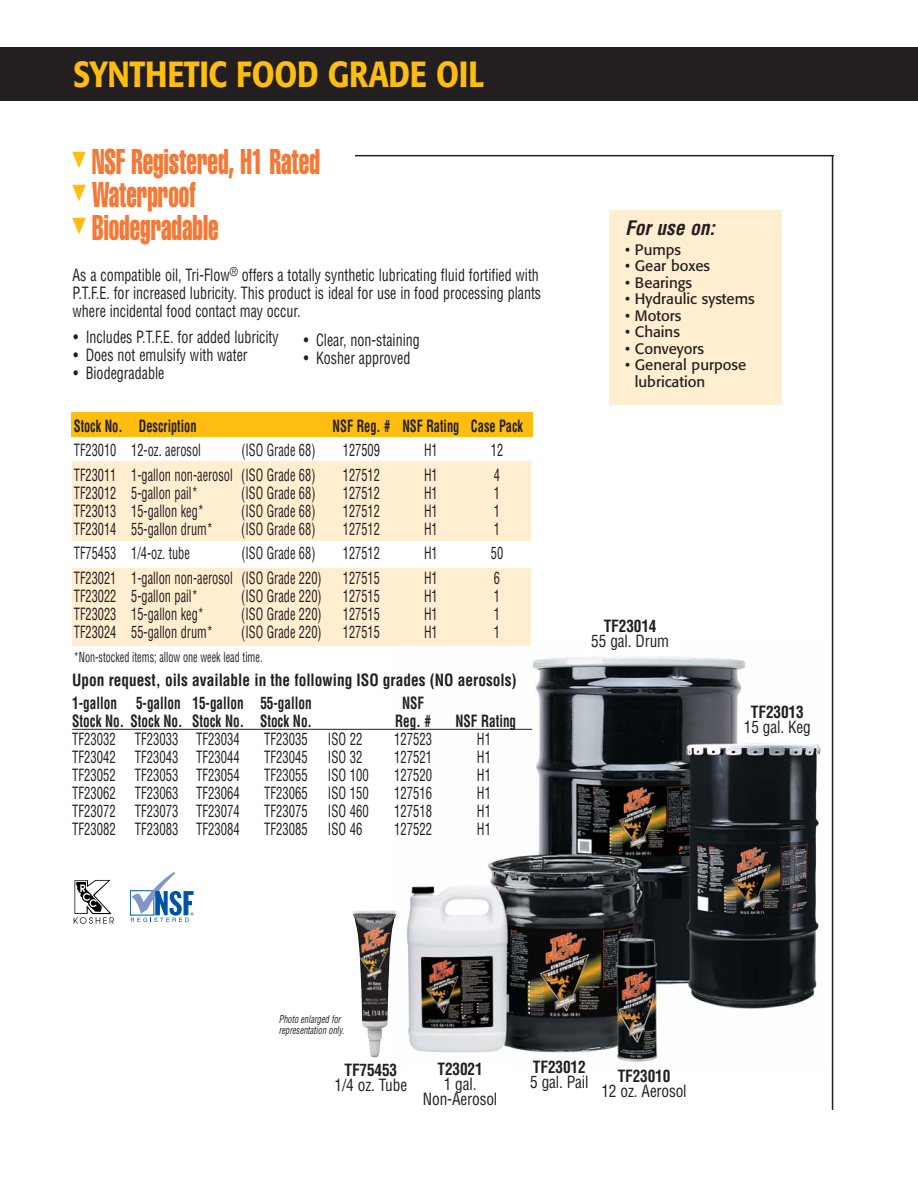
<style>
.page{position:relative;width:918px;height:1188px;background:#fff}
.page>*{position:absolute;margin:0;border:0;box-sizing:border-box;transform-origin:0 0}
.t1{font:500 36px "Formata";letter-spacing:-.01em;color:#febd10;scale:.85 1}
.t2{font:extra-condensed 35.25px "Helvetica";color:#f47836;scale:.7 1}
.t3{font:italic 700 condensed 19.5px "Helvetica";color:#231f20}
.t4{font:condensed 16.5px "Helvetica";color:#231f20;scale:.75 1}
.t5{font:condensed 16.5px/18px "Helvetica";color:#231f20;scale:.85 1}
.t6{font:condensed 16.5px "Helvetica";color:#231f20;scale:.77 1}
.t7{font:700 condensed 16.5px/22.5px "Helvetica";color:#231f20;scale:.93 1}
.t8{font:condensed 16.5px/15px "Helvetica";color:#231f20;text-align:center;scale:.93 1}
.t9{font:700 condensed 16.5px "Helvetica";color:#231f20;scale:.8 1}
.t10{font:700 condensed 16.5px "Helvetica";color:#231f20;scale:.75 1}
.t11{font:15px/16.5px "Formata";color:#231f20}
.t12{font:condensed 13.5px "Helvetica";color:#231f20;scale:.75 1}
.t13{font:italic condensed 10.5px/10.5px "Helvetica";color:#231f20;scale:.8 1}
</style>
<div class="page">
<div style="left:130px;top:891px;width:24px;height:24px;border:1px solid #0054a6"></div>
<svg style="left:131px;top:872px;width:63px;height:50px"></svg>
<img style="left:396px;top:645px;width:425px;height:417px">
<div style="left:72px;top:568px;width:459px;height:77px;background:#ffeecf"></div>
<div style="left:72px;top:462px;width:459px;height:79px;background:#ffeecf"></div>
<div style="left:71px;top:412px;width:461px;height:24px;background:#febd10"></div>
<div style="left:609px;top:211px;width:173px;height:194px;background:#ffeecf"></div>
<div style="left:0;top:47px;width:918px;height:54px;background:#231f20"></div>
<div style="left:412px;top:1061px;width:96px;height:49px;background:#fff"></div>
<hr style="left:832px;top:156px;width:1px;height:954px;background:#231f20">
<hr style="left:355px;top:155px;width:479px;height:1px;background:#231f20">
<div style="left:581px;top:619px;width:99px;height:36px;background:#fff"></div>
<svg style="left:73px;top:880px;width:41px;height:44px"></svg>
<img style="left:352px;top:910px;width:45px;height:148px">
<hr style="left:72px;top:729px;width:460px;height:1px;background:#231f20">
<h1 class="t1" style="left:73px;top:58px;width:486px">SYNTHETIC FOOD GRADE OIL</h1>
<h2 class="t2" style="left:72px;top:149px;width:356px"><sup>▼</sup> NSF Registered, H1 Rated</h2>
<h2 class="t2" style="left:72px;top:182px;width:179px"><sup>▼</sup> Waterproof</h2>
<h2 class="t2" style="left:72px;top:215px;width:211px"><sup>▼</sup> Biodegradable</h2>
<p class="t5" style="left:72px;top:267px;width:553px">As a compatible oil, Tri-Flow<sup>®</sup> offers a totally synthetic lubricating fluid fortified with<br>P.T.F.E. for increased lubricity. This product is ideal for use in food processing plants where incidental food contact may occur.</p>
<p class="t5" style="left:73px;top:330px;width:243px">• Includes P.T.F.E. for added lubricity</p>
<p class="t5" style="left:73px;top:348px;width:206px">• Does not emulsify with water</p>
<p class="t5" style="left:73px;top:366px;width:109px">• Biodegradable</p>
<p class="t5" style="left:304px;top:332px;width:138px">• Clear, non-staining</p>
<p class="t5" style="left:304px;top:350px;width:127px">• Kosher approved</p>
<p class="t10" style="left:74px;top:419px;width:165px">Stock No. Description</p>
<p class="t10" style="left:333px;top:419px;width:255px">NSF Reg. # NSF Rating Case Pack</p>
<p class="t4" style="left:74px;top:444px;width:171px">TF23010 12-oz. aerosol</p>
<p class="t4" style="left:241px;top:444px;width:100px">(ISO Grade 68)</p>
<p class="t4" style="left:343px;top:444px;width:51px">127509</p>
<p class="t4" style="left:424px;top:444px;width:20px">H1</p>
<p class="t4" style="left:491px;top:444px;width:18px">12</p>
<p class="t4" style="left:74px;top:468px;width:324px">TF23011 1-gallon non-aerosol (ISO Grade 68)</p>
<p class="t4" style="left:343px;top:468px;width:51px">127512</p>
<p class="t4" style="left:424px;top:468px;width:20px">H1</p>
<p class="t4" style="left:494px;top:468px;width:10px">4</p>
<p class="t4" style="left:74px;top:486px;width:167px">TF23012 5-gallon pail*</p>
<p class="t4" style="left:241px;top:486px;width:100px">(ISO Grade 68)</p>
<p class="t4" style="left:343px;top:486px;width:51px">127512</p>
<p class="t4" style="left:424px;top:486px;width:20px">H1</p>
<p class="t4" style="left:494px;top:486px;width:10px">1</p>
<p class="t4" style="left:74px;top:504px;width:175px">TF23013 15-gallon keg*</p>
<p class="t4" style="left:241px;top:504px;width:100px">(ISO Grade 68)</p>
<p class="t4" style="left:343px;top:504px;width:51px">127512</p>
<p class="t4" style="left:424px;top:504px;width:20px">H1</p>
<p class="t4" style="left:494px;top:504px;width:10px">1</p>
<p class="t4" style="left:74px;top:522px;width:187px">TF23014 55-gallon drum*</p>
<p class="t4" style="left:241px;top:522px;width:100px">(ISO Grade 68)</p>
<p class="t4" style="left:343px;top:522px;width:51px">127512</p>
<p class="t4" style="left:424px;top:522px;width:20px">H1</p>
<p class="t4" style="left:494px;top:522px;width:10px">1</p>
<p class="t4" style="left:74px;top:547px;width:156px">TF75453 1/4-oz. tube</p>
<p class="t4" style="left:241px;top:547px;width:100px">(ISO Grade 68)</p>
<p class="t4" style="left:343px;top:547px;width:51px">127512</p>
<p class="t4" style="left:424px;top:547px;width:20px">H1</p>
<p class="t4" style="left:491px;top:547px;width:18px">50</p>
<p class="t4" style="left:74px;top:571px;width:332px">TF23021 1-gallon non-aerosol (ISO Grade 220)</p>
<p class="t4" style="left:343px;top:571px;width:51px">127515</p>
<p class="t4" style="left:424px;top:571px;width:20px">H1</p>
<p class="t4" style="left:494px;top:571px;width:10px">6</p>
<p class="t4" style="left:74px;top:589px;width:167px">TF23022 5-gallon pail*</p>
<p class="t4" style="left:241px;top:589px;width:109px">(ISO Grade 220)</p>
<p class="t4" style="left:343px;top:589px;width:51px">127515</p>
<p class="t4" style="left:424px;top:589px;width:20px">H1</p>
<p class="t4" style="left:494px;top:589px;width:10px">1</p>
<p class="t4" style="left:74px;top:607px;width:175px">TF23023 15-gallon keg*</p>
<p class="t4" style="left:241px;top:607px;width:109px">(ISO Grade 220)</p>
<p class="t4" style="left:343px;top:607px;width:51px">127515</p>
<p class="t4" style="left:424px;top:607px;width:20px">H1</p>
<p class="t4" style="left:494px;top:607px;width:10px">1</p>
<p class="t4" style="left:74px;top:625px;width:187px">TF23024 55-gallon drum*</p>
<p class="t4" style="left:241px;top:625px;width:109px">(ISO Grade 220)</p>
<p class="t4" style="left:343px;top:625px;width:51px">127515</p>
<p class="t4" style="left:424px;top:625px;width:20px">H1</p>
<p class="t4" style="left:494px;top:625px;width:10px">1</p>
<p class="t12" style="left:74px;top:652px;width:253px">*Non-stocked items; allow one week lead time.</p>
<p class="t7" style="left:72px;top:671px;width:479px">Upon request, oils available in the following ISO grades (NO aerosols)<br>1-gallon 5-gallon 15-gallon 55-gallon</p>
<p class="t9" style="left:402px;top:697px;width:29px">NSF</p>
<p class="t9" style="left:72px;top:715px;width:301px">Stock No. Stock No. Stock No. Stock No.</p>
<p class="t9" style="left:395px;top:715px;width:46px">Reg. #</p>
<p class="t9" style="left:455px;top:715px;width:78px">NSF Rating</p>
<p class="t6" style="left:72px;top:733px;width:219px">TF23032 TF23033 TF23034</p>
<p class="t6" style="left:264px;top:733px;width:129px">TF23035 ISO 22</p>
<p class="t6" style="left:394px;top:733px;width:51px">127523</p>
<p class="t6" style="left:477px;top:733px;width:20px">H1</p>
<p class="t6" style="left:72px;top:751px;width:219px">TF23042 TF23043 TF23044</p>
<p class="t6" style="left:264px;top:751px;width:129px">TF23045 ISO 32</p>
<p class="t6" style="left:394px;top:751px;width:51px">127521</p>
<p class="t6" style="left:477px;top:751px;width:20px">H1</p>
<p class="t6" style="left:72px;top:769px;width:219px">TF23052 TF23053 TF23054</p>
<p class="t6" style="left:264px;top:769px;width:138px">TF23055 ISO 100</p>
<p class="t6" style="left:394px;top:769px;width:51px">127520</p>
<p class="t6" style="left:477px;top:769px;width:20px">H1</p>
<p class="t6" style="left:72px;top:787px;width:219px">TF23062 TF23063 TF23064</p>
<p class="t6" style="left:264px;top:787px;width:138px">TF23065 ISO 150</p>
<p class="t6" style="left:394px;top:787px;width:51px">127516</p>
<p class="t6" style="left:477px;top:787px;width:20px">H1</p>
<p class="t6" style="left:72px;top:805px;width:219px">TF23072 TF23073 TF23074</p>
<p class="t6" style="left:264px;top:805px;width:138px">TF23075 ISO 460</p>
<p class="t6" style="left:394px;top:805px;width:51px">127518</p>
<p class="t6" style="left:477px;top:805px;width:20px">H1</p>
<p class="t6" style="left:72px;top:823px;width:219px">TF23082 TF23083 TF23084</p>
<p class="t6" style="left:264px;top:823px;width:129px">TF23085 ISO 46</p>
<p class="t6" style="left:394px;top:823px;width:51px">127522</p>
<p class="t6" style="left:477px;top:823px;width:20px">H1</p>
<p class="t3" style="left:625px;top:221px;width:95px">For use on:</p>
<p class="t11" style="left:625px;top:242px;width:58px">• Pumps</p>
<p class="t11" style="left:625px;top:259px;width:86px">• Gear boxes</p>
<p class="t11" style="left:625px;top:275px;width:68px">• Bearings</p>
<p class="t11" style="left:625px;top:292px;width:131px">• Hydraulic systems</p>
<p class="t11" style="left:625px;top:308px;width:58px">• Motors</p>
<p class="t11" style="left:625px;top:325px;width:56px">• Chains</p>
<p class="t11" style="left:625px;top:341px;width:80px">• Conveyors</p>
<p class="t11" style="left:635px;top:358px;width:113px;text-indent:-10px">• General purpose lubrication</p>
<p class="t7" style="left:604px;top:616px;width:58px">TF23014</p>
<p class="t8" style="left:591px;top:635px;width:85px">55 gal. Drum</p>
<p class="t7" style="left:751px;top:702px;width:58px">TF23013</p>
<p class="t8" style="left:744px;top:721px;width:74px">15 gal. Keg</p>
<p class="t13" style="left:279px;top:1015px;width:85px">Photo enlarged for representation only.</p>
<p class="t7" style="left:344px;top:1060px;width:58px">TF75453</p>
<p class="t8" style="left:335px;top:1079px;width:79px">1/4 oz. Tube</p>
<p class="t7" style="left:437px;top:1059px;width:50px">T23021</p>
<p class="t8" style="left:423px;top:1078px;width:81px">1 gal.<br>Non-Aerosol</p>
<p class="t7" style="left:533px;top:1058px;width:58px">TF23012</p>
<p class="t8" style="left:530px;top:1076px;width:64px">5 gal. Pail</p>
<p class="t7" style="left:618px;top:1066px;width:58px">TF23010</p>
<p class="t8" style="left:601px;top:1085px;width:93px">12 oz. Aerosol</p>
</div>
